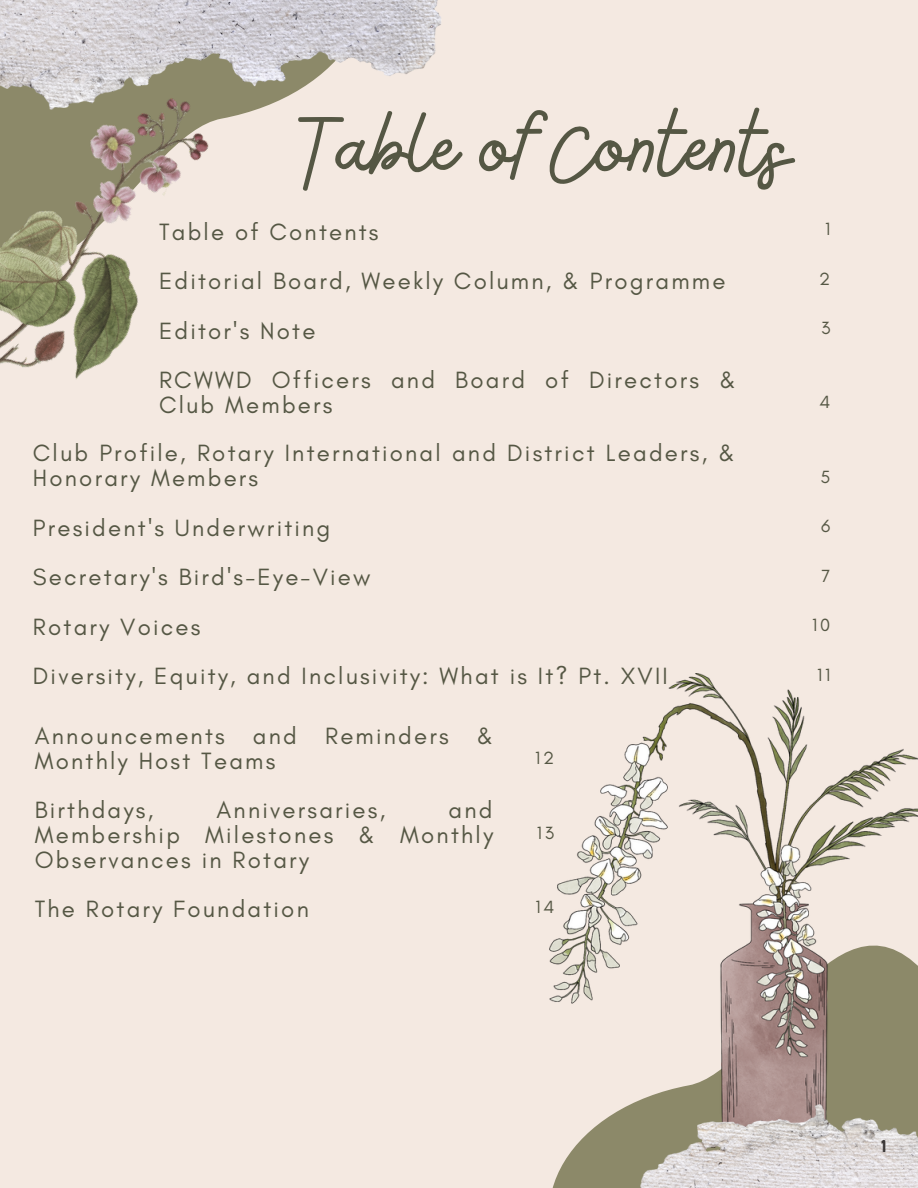
<style>
.page{position:relative;width:918px;height:1188px;background:#f4e9e1}
.page>*{position:absolute;margin:0;border:0;box-sizing:border-box;transform-origin:0 0}
.t1{font:95.25px "Bellaboo";letter-spacing:.005em;color:#555744}
.t2{font:24px/49.5px "Glacial Indifference";letter-spacing:.09em;color:#555744}
.t3{font:18px "Glacial Indifference";letter-spacing:.16em;color:#555744}
.t4{font:700 18px "HS Aleman";color:#3b3737}
</style>
<div class="page">
<svg style="left:549px;top:946px;width:67px;height:242px;fill:#8c8969"></svg>
<img style="left:550px;top:674px;width:368px;height:462px">
<img style="left:0;top:110px;width:255px;height:269px">
<img style="left:616px;top:1104px;width:302px;height:84px">
<img style="left:0;top:0;width:441px;height:110px">
<h1 class="t1" style="left:300px;top:87px;width:493px">Table of Contents</h1>
<p class="t2" style="left:159px;top:207px;width:578px">Table of Contents<br>Editorial Board, Weekly Column, &amp; Programme<br>Editor's Note<br>RCWWD Officers and Board of Directors &amp;</p>
<p class="t2" style="left:33px;top:381px;width:704px;line-height:48.3px;text-indent:126px">Club Members<br>Club Profile, Rotary International and District Leaders, &amp;</p>
<p class="t2" style="left:33px;top:453px;width:636px">Honorary Members<br>President's Underwriting<br>Secretary's Bird's-Eye-View<br>Rotary Voices<br>Diversity, Equity, and Inclusivity: What is It? Pt. XVII</p>
<p class="t2" style="left:35px;top:723px;width:460px;line-height:24.8px">Announcements and Reminders &amp;<br>Monthly Host Teams</p>
<p class="t2" style="left:35px;top:785px;width:120px">Birthdays,</p>
<p class="t2" style="left:217px;top:785px;width:170px">Anniversaries,</p>
<p class="t3" style="left:535px;top:747px;width:21px">12</p>
<p class="t2" style="left:35px;top:798px;width:460px;line-height:24.8px;text-align:justify;text-indent:414px">and Membership Milestones &amp; Monthly Observances in Rotary</p>
<p class="t2" style="left:35px;top:884px;width:276px">The Rotary Foundation</p>
<p class="t3" style="left:537px;top:821px;width:19px">13</p>
<p class="t3" style="left:535px;top:896px;width:20px">14</p>
<p class="t3" style="left:825px;top:218px;width:7px">1</p>
<p class="t3" style="left:819px;top:268px;width:13px">2</p>
<p class="t3" style="left:821px;top:317px;width:11px">3</p>
<p class="t3" style="left:820px;top:391px;width:12px">4</p>
<p class="t3" style="left:820px;top:466px;width:11px">5</p>
<p class="t3" style="left:821px;top:515px;width:11px">6</p>
<p class="t3" style="left:822px;top:565px;width:10px">7</p>
<p class="t3" style="left:812px;top:614px;width:20px">10</p>
<p class="t3" style="left:817px;top:664px;width:15px">11</p>
<p class="t4" style="left:881px;top:1139px;width:6px">1</p>
</div>
